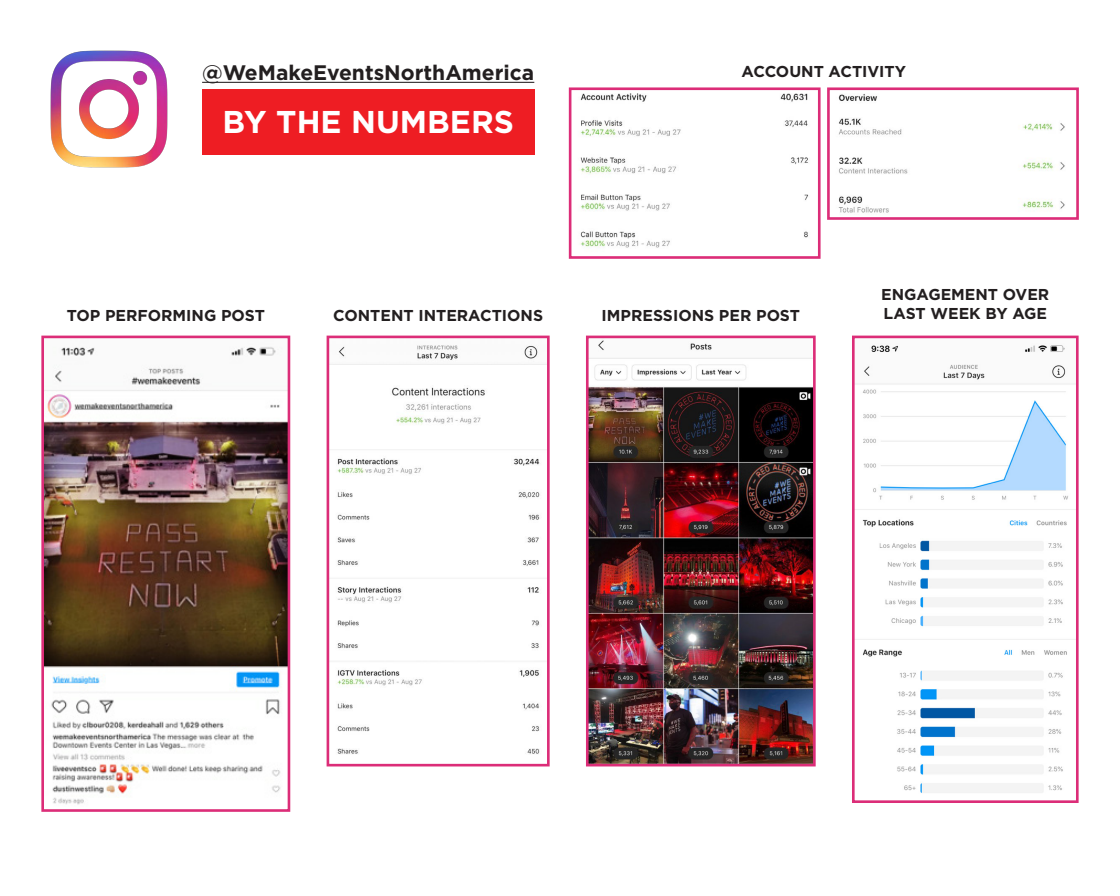
<style>
.page{position:relative;width:1120px;height:896px;background:#fff}
.page>*{position:absolute;margin:0;border:0;box-sizing:border-box;transform-origin:0 0}
.t1{font:700 31.5px "Gotham";color:#fff}
.t2{font:700 21px "Gotham";color:#231f20}
.t3{font:700 15.75px/18.9px "Gotham";color:#231f20}
</style>
<div class="page">
<div style="left:202px;top:89px;width:332px;height:66px;background:#ee1d23"></div>
<hr style="left:202px;top:82px;width:332px;height:1px;background:#231f20">
<svg style="left:568px;top:87px;width:253px;height:172px"></svg>
<svg style="left:827px;top:87px;width:252px;height:133px"></svg>
<img style="left:41px;top:335px;width:250px;height:477px">
<svg style="left:326px;top:335px;width:224px;height:432px"></svg>
<img style="left:586px;top:335px;width:230px;height:432px">
<svg style="left:852px;top:335px;width:227px;height:468px"></svg>
<img style="left:50px;top:50px;width:118px;height:118px">
<p class="t2" style="left:202px;top:59px;width:334px">@WeMakeEventsNorthAmerica</p>
<p class="t3" style="left:742px;top:62px;width:166px">ACCOUNT ACTIVITY</p>
<p class="t1" style="left:222px;top:101px;width:293px">BY THE NUMBERS</p>
<p class="t3" style="left:67px;top:306px;width:200px">TOP PERFORMING POST</p>
<p class="t3" style="left:333px;top:306px;width:211px">CONTENT INTERACTIONS</p>
<p class="t3" style="left:602px;top:306px;width:200px">IMPRESSIONS PER POST</p>
<p class="t3" style="left:881px;top:285px;width:170px">ENGAGEMENT OVER<br>LAST WEEK BY AGE</p>
</div>
